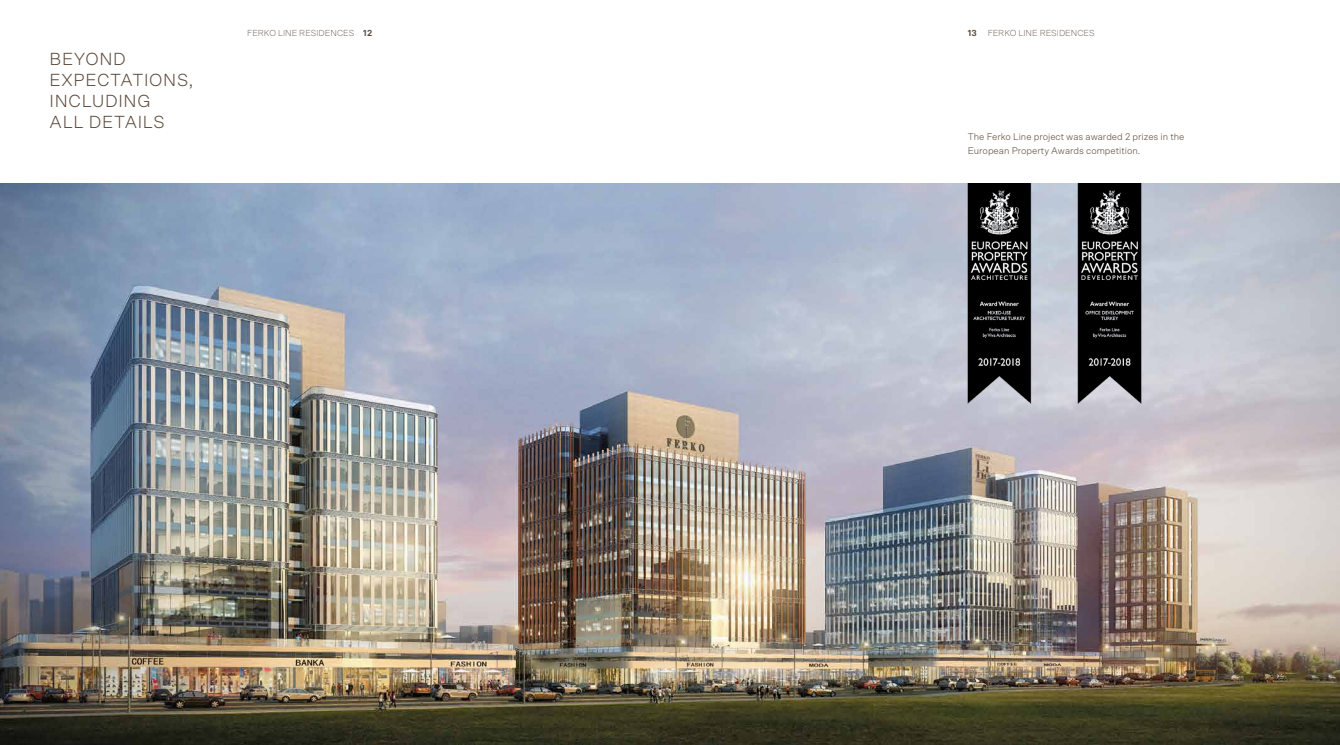
<style>
.page{position:relative;width:1340px;height:745px;background:#fff}
.page>*{position:absolute;margin:0;border:0;box-sizing:border-box;transform-origin:0 0}
.t1{font:300 17.5px/21px "Scto Grotesk A";letter-spacing:.04em;color:#5a4839}
.t2{font:300 9.62px/14px "Scto Grotesk A";color:#5a4839}
.t3{font:100 8.75px "Scto Grotesk A";color:#5a4839}
.s1{font-weight:700}
</style>
<div class="page">
<img style="left:0;top:183px;width:1339px;height:561px">
<img style="left:961px;top:183px;width:186px;height:222px">
<h1 class="t1" style="left:50px;top:48px;width:145px">BEYOND<br>EXPECTATIONS,<br>INCLUDING<br>ALL DETAILS</h1>
<p class="t3" style="left:247px;top:27px;width:126px">FERKO LINE RESIDENCES <span class="s1">12</span></p>
<p class="t3" style="left:967px;top:27px;width:128px"><span class="s1">13</span> FERKO LINE RESIDENCES</p>
<p class="t2" style="left:967px;top:129px;width:218px">The Ferko Line project was awarded 2 prizes in the<br>European Property Awards competition.</p>
</div>
